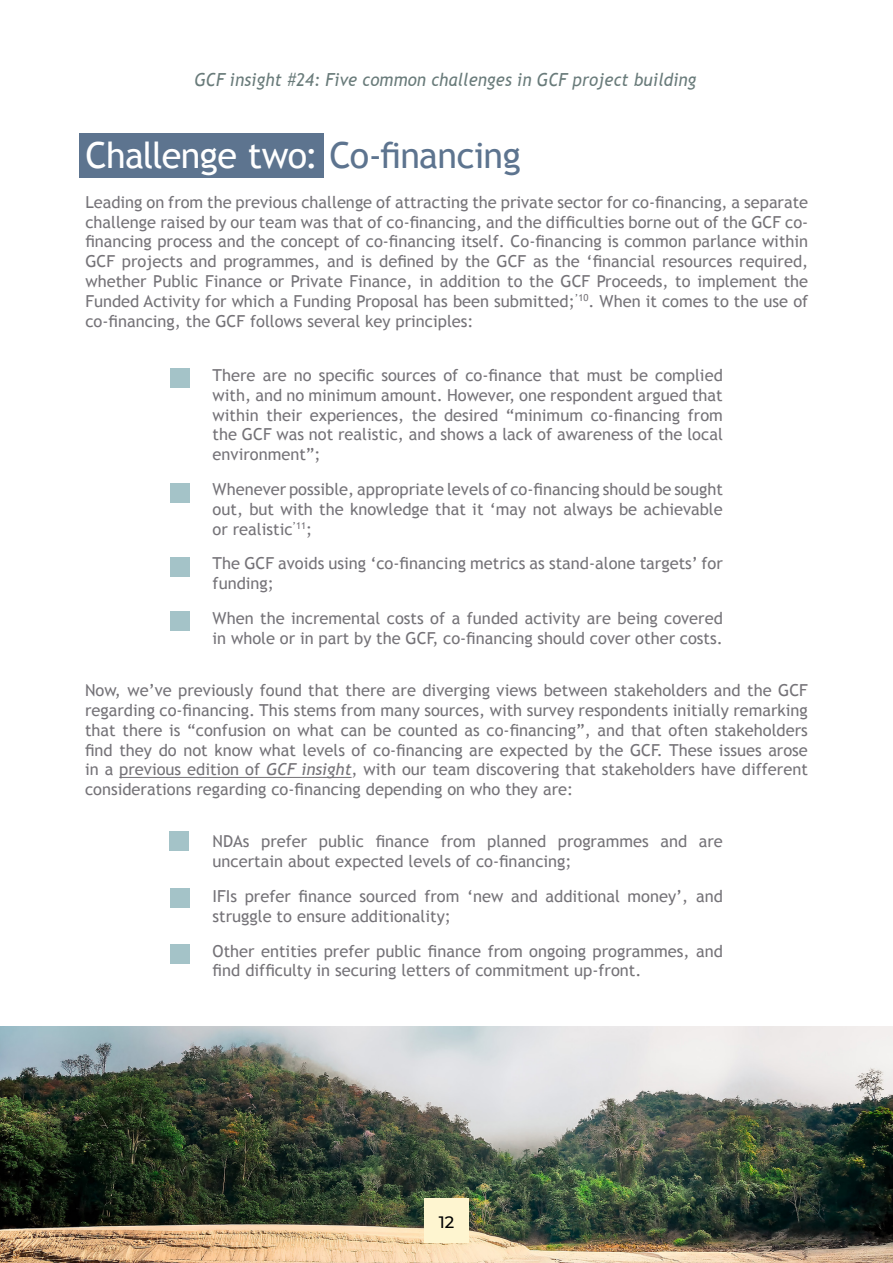
<style>
.page{position:relative;width:893px;height:1263px;background:#fff}
.page>*{position:absolute;margin:0;border:0;box-sizing:border-box;transform-origin:0 0}
.t1{font:36px "Trebuchet MS";letter-spacing:-.02em;color:#fff}
.t2{font:italic 18px "Trebuchet MS";letter-spacing:.01em;color:#697b7a;scale:.93 1}
.t3{font:16.5px/19.8px "Trebuchet MS";color:#757378}
.t4{font:500 16.5px "Montserrat";color:#000}
.s1{color:#5d748f}
.s2{font-style:italic}
</style>
<div class="page">
<hr style="left:119px;top:777px;width:233px;height:1px;background:#757378">
<div style="left:79px;top:133px;width:244px;height:45px;background:#5d748f"></div>
<div style="left:170px;top:369px;width:19px;height:19px;background:#a4c3c8"></div>
<div style="left:170px;top:484px;width:19px;height:19px;background:#a4c3c8"></div>
<div style="left:170px;top:557px;width:19px;height:19px;background:#a4c3c8"></div>
<div style="left:170px;top:611px;width:19px;height:19px;background:#a4c3c8"></div>
<div style="left:169px;top:831px;width:19px;height:19px;background:#a4c3c8"></div>
<div style="left:170px;top:889px;width:19px;height:19px;background:#a4c3c8"></div>
<div style="left:170px;top:944px;width:19px;height:19px;background:#a4c3c8"></div>
<img style="left:0;top:1026px;width:893px;height:237px">
<div style="left:424px;top:1198px;width:45px;height:45px;background:#fef5d0"></div>
<p class="t2" style="left:194px;top:69px;width:541px">GCF insight #24: Five common challenges in GCF project building</p>
<h1 class="t1" style="left:85px;top:134px;width:437px">Challenge two: <span class="s1">Co-financing</span></h1>
<p class="t3" style="left:85px;top:192px;width:724px;text-align:justify">Leading on from the previous challenge of attracting the private sector for co-financing, a separate challenge raised by our team was that of co-financing, and the difficulties borne out of the GCF co&shy;financing process and the concept of co-financing itself. Co-financing is common parlance within GCF projects and programmes, and is defined by the GCF as the ‘financial resources required, whether Public Finance or Private Finance, in addition to the GCF Proceeds, to implement the Funded Activity for which a Funding Proposal has been submitted;<sup>’10</sup>. When it comes to the use of co-financing, the GCF follows several key principles:</p>
<p class="t3" style="left:213px;top:366px;width:512px;text-align:justify">There are no specific sources of co-finance that must be complied with, and no minimum amount. However, one respondent argued that within their experiences, the desired “minimum co-financing from the GCF was not realistic, and shows a lack of awareness of the local environment”;</p>
<p class="t3" style="left:213px;top:480px;width:512px;text-align:justify">Whenever possible, appropriate levels of co-financing should be sought out, but with the knowledge that it ‘may not always be achievable or realistic<sup>’11</sup>;</p>
<p class="t3" style="left:213px;top:554px;width:512px">The GCF avoids using ‘co-financing metrics as stand-alone targets’ for funding;</p>
<p class="t3" style="left:213px;top:609px;width:512px">When the incremental costs of a funded activity are being covered in whole or in part by the GCF, co-financing should cover other costs.</p>
<p class="t3" style="left:85px;top:681px;width:724px;text-align:justify">Now, we’ve previously found that there are diverging views between stakeholders and the GCF regarding co-financing. This stems from many sources, with survey respondents initially remarking that there is “confusion on what can be counted as co-financing”, and that often stakeholders find they do not know what levels of co-financing are expected by the GCF. These issues arose in a previous edition of <span class="s2">GCF insight</span>, with our team discovering that stakeholders have different considerations regarding co-financing depending on who they are:</p>
<p class="t3" style="left:213px;top:832px;width:512px">NDAs prefer public finance from planned programmes and are uncertain about expected levels of co-financing;</p>
<p class="t3" style="left:213px;top:886px;width:512px">IFIs prefer finance sourced from ‘new and additional money’, and struggle to ensure additionality;</p>
<p class="t3" style="left:213px;top:941px;width:512px">Other entities prefer public finance from ongoing programmes, and find difficulty in securing letters of commitment up-front.</p>
<p class="t4" style="left:439px;top:1211px;width:17px">12</p>
</div>
